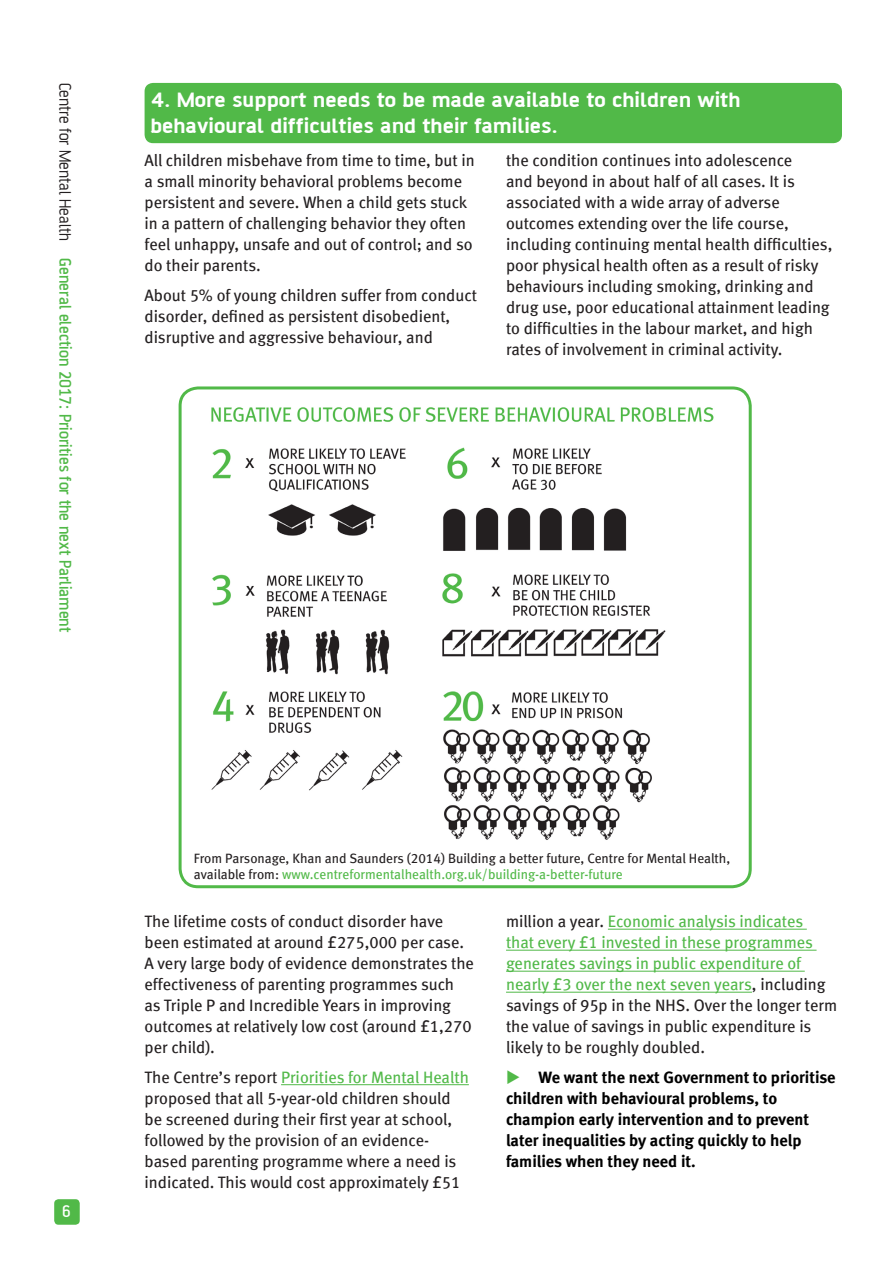
<style>
.page{position:relative;width:893px;height:1263px;background:#fff}
.page>*{position:absolute;margin:0;border:0;box-sizing:border-box;transform-origin:0 0}
.a{font:700 22.5px/25.5px "AF Battersea";color:#fff;scale:1.1 1}
.t1{font:500 18px "AF Battersea";color:#51b948}
.t2{font:500 18px "AF Battersea";color:#fff}
.indented_quotes{font:16.5px/21px "Meta Book LF";color:#231f20}
.indented_quotes-2{font:16.5px/21px "Meta Book LF";color:#51b948}
.indented_quotes-3{font:16.5px/21px "Meta Bold LF";color:#000}
.Heading_1{font:13.5px/16.5px "Meta Book LF";color:#231f20}
.s1{font-weight:400;color:#231f20}
.s2{color:#51b948}
.s3{color:#231f20}
</style>
<div class="page">
<div style="left:54px;top:1199px;width:26px;height:26px;background:#51b948;border-radius:4px"></div>
<div style="left:145px;top:83px;width:697px;height:60px;background:#51b948;border-radius:9px"></div>
<hr style="left:281px;top:1084px;width:188px;height:1px;background:#51b948">
<hr style="left:608px;top:929px;width:199px;height:1px;background:#51b948">
<hr style="left:506px;top:950px;width:310px;height:1px;background:#51b948">
<hr style="left:506px;top:971px;width:299px;height:1px;background:#51b948">
<hr style="left:506px;top:992px;width:246px;height:1px;background:#51b948">
<div style="left:179px;top:386px;width:573px;height:502px;border:3px solid #51b948;border-radius:18px"></div>
<img style="left:211px;top:407px;width:503px;height:433px">
<p class="t1" style="left:74px;top:83px;width:551px;rotate:90deg"><span class="s1">Centre for Mental Health</span> General election 2017: Priorities for the next Parliament</p>
<p class="a" style="left:150px;top:87px;width:538px">4. More support needs to be made available to children with behavioural difficulties and their families.</p>
<p class="indented_quotes" style="left:145px;top:150px;width:332px">All children misbehave from time to time, but in a small minority behavioral problems become persistent and severe. When a child gets stuck in a pattern of challenging behavior they often feel unhappy, unsafe and out of control; and so do their parents.</p>
<p class="indented_quotes" style="left:145px;top:284px;width:334px">About 5% of young children suffer from conduct disorder, defined as persistent disobedient, disruptive and aggressive behaviour, and</p>
<p class="indented_quotes" style="left:506px;top:150px;width:328px">the condition continues into adolescence<br>and beyond in about half of all cases. It is associated with a wide array of adverse outcomes extending over the life course, including continuing mental health difficulties, poor physical health often as a result of risky behaviours including smoking, drinking and drug use, poor educational attainment leading to difficulties in the labour market, and high rates of involvement in criminal activity.</p>
<p class="Heading_1" style="left:194px;top:849px;width:538px">From Parsonage, Khan and Saunders (2014) Building a better future, Centre for Mental Health, available from: <span class="s2">www.centreformentalhealth.org.uk/building-a-better-future</span></p>
<p class="t2" style="left:62px;top:1202px;width:10px">6</p>
<p class="indented_quotes" style="left:145px;top:910px;width:331px">The lifetime costs of conduct disorder have been estimated at around £275,000 per case.<br>A very large body of evidence demonstrates the effectiveness of parenting programmes such as Triple P and Incredible Years in improving outcomes at relatively low cost (around £1,270 per child).</p>
<p class="indented_quotes" style="left:145px;top:1066px;width:326px">The Centre’s report <span class="s2">Priorities for Mental Health </span>proposed that all 5-year-old children should be screened during their first year at school, followed by the provision of an evidence&shy;based parenting programme where a need is indicated. This would cost approximately £51</p>
<p class="indented_quotes-2" style="left:506px;top:910px;width:333px"><span class="s3">million a year.</span> Economic analysis indicates<br>that every £1 invested in these programmes generates savings in public expenditure of nearly £3 over the next seven years<span class="s3">, including savings of 95p in the NHS. Over the longer term the value of savings in public expenditure is likely to be roughly doubled.</span></p>
<p class="indented_quotes-3" style="left:506px;top:1066px;width:331px"><span class="s2">◆</span> We want the next Government to prioritise children with behavioural problems, to champion early intervention and to prevent later inequalities by acting quickly to help families when they need it.</p>
</div>
